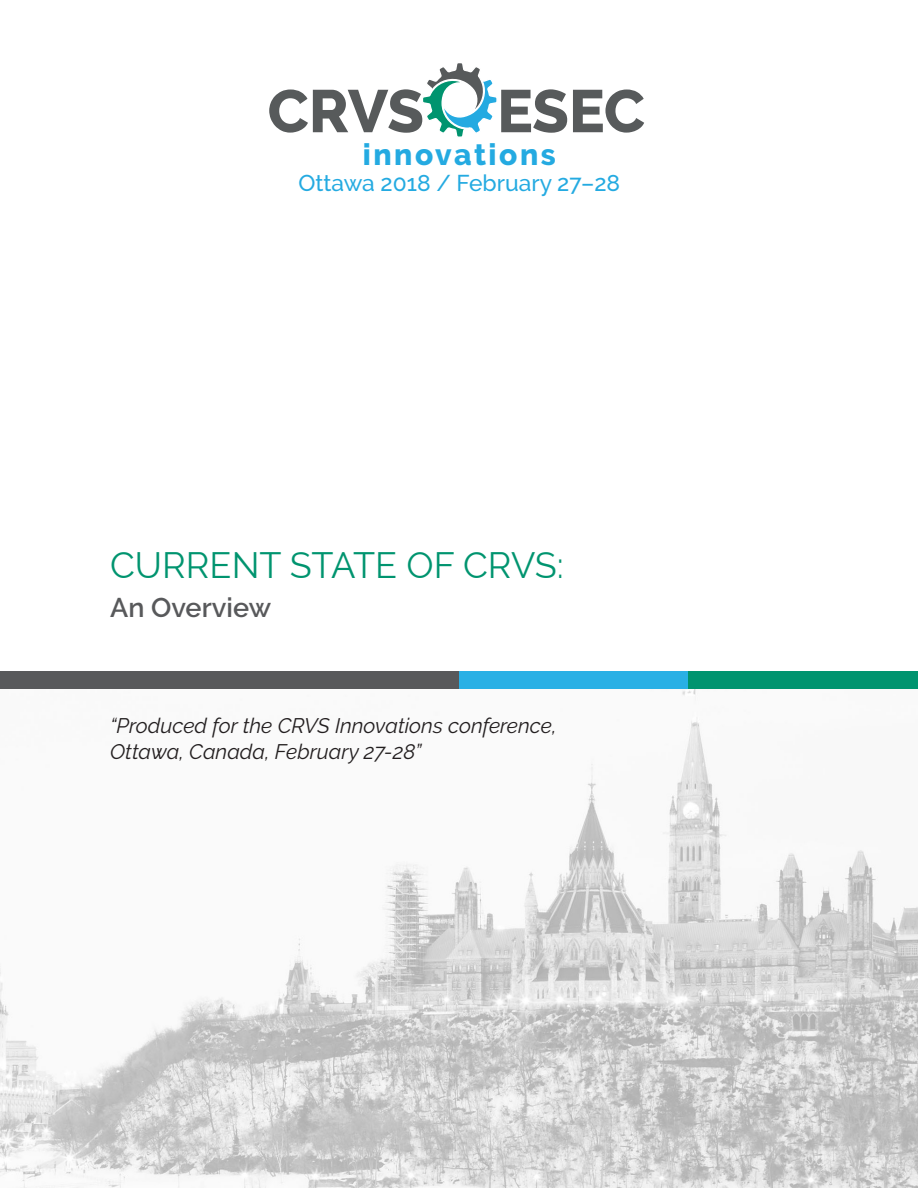
<style>
.page{position:relative;width:918px;height:1188px;background:#fff}
.page>*{position:absolute;margin:0;border:0;box-sizing:border-box;transform-origin:0 0}
.t1{font:800 59.85px "Raleway";letter-spacing:-.015em;color:#575a5b}
.t2{font:36px "Raleway";color:#00946f}
.t3{font:800 30px "Raleway";letter-spacing:.085em;color:#24aae1}
.t4{font:600 27px "Raleway";color:#58595b}
.t5{font:500 22.8px "Raleway";color:#24aae1}
.t6{font:italic 21px/25.2px "Raleway";color:#231f20}
</style>
<div class="page">
<img style="left:0;top:689px;width:918px;height:499px">
<div style="left:0;top:671px;width:918px;height:18px;background:#58595b"></div>
<div style="left:459px;top:671px;width:459px;height:18px;background:#29b0e5"></div>
<div style="left:688px;top:671px;width:230px;height:18px;background:#00946f"></div>
<svg style="left:423px;top:63px;width:74px;height:74px"></svg>
<p class="t1" style="left:268px;top:77px;width:158px">CRVS</p>
<p class="t3" style="left:363px;top:138px;width:195px">innovations</p>
<p class="t5" style="left:298px;top:170px;width:323px">Ottawa 2018 / February 27–28</p>
<p class="t1" style="left:497px;top:77px;width:149px">ESEC</p>
<p class="t2" style="left:110px;top:545px;width:455px">CURRENT STATE OF CRVS:</p>
<p class="t4" style="left:110px;top:592px;width:162px">An Overview</p>
<p class="t6" style="left:110px;top:713px;width:448px">“Produced for the CRVS Innovations conference,<br>Ottawa, Canada, February 27-28”</p>
</div>
